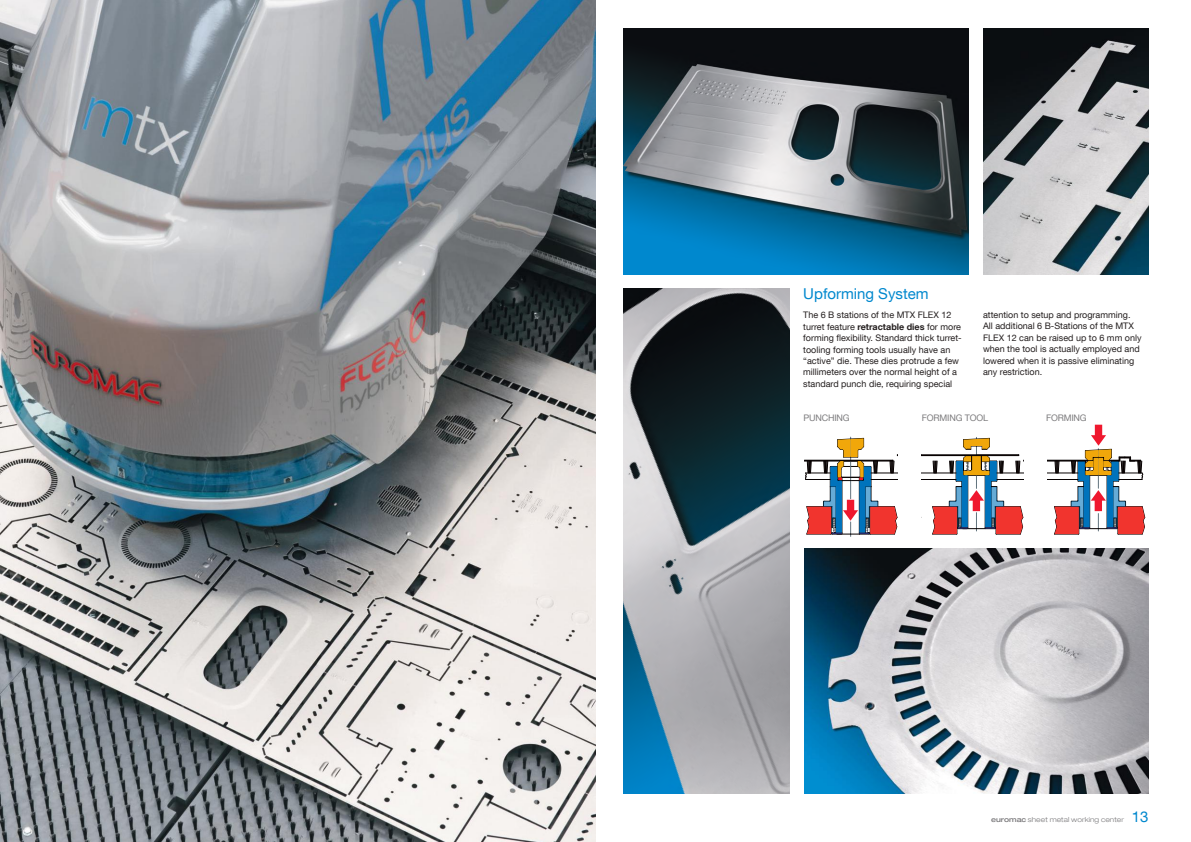
<style>
.page{position:relative;width:1191px;height:842px;background:#fff}
.page>*{position:absolute;margin:0;border:0;box-sizing:border-box;transform-origin:0 0}
.t1{font:15px "Helvetica Neue LT Com";color:#0088ce}
.t2{font:9px/11.4px "Helvetica Neue LT Com";color:#241f1f}
.t3{font:9px "Helvetica Neue LT Com";letter-spacing:-.02em;color:#7d7c7e}
.t4{font:300 expanded 7px "Helvetica Neue LT Com";color:#7d7c7e}
.s1{font-weight:700}
.s2{font-weight:500}
.s3{font-weight:400;font-stretch:normal;font-size:15px;color:#0088ce}
</style>
<div class="page">
<img style="left:0;top:0;width:595px;height:842px">
<img style="left:624px;top:28px;width:345px;height:246px">
<img style="left:983px;top:28px;width:165px;height:246px">
<svg style="left:804px;top:437px;width:94px;height:99px"></svg>
<hr style="left:922px;top:455px;width:54px;height:1px;background:#060000">
<hr style="left:922px;top:479px;width:34px;height:1px;background:#060000">
<hr style="left:922px;top:473px;width:34px;height:1px;background:#060000">
<svg style="left:932px;top:437px;width:92px;height:98px"></svg>
<svg style="left:1047px;top:425px;width:98px;height:110px"></svg>
<img style="left:804px;top:548px;width:344px;height:246px">
<img style="left:624px;top:288px;width:165px;height:506px">
<h1 class="t1" style="left:803px;top:284px;width:127px">Upforming System</h1>
<p class="t2" style="left:803px;top:309px;width:160px">The 6 B stations of the MTX FLEX 12 turret feature <span class="s1">retractable dies</span> for more forming flexibility. Standard thick turret&shy;tooling forming tools usually have an “active” die. These dies protrude a few millimeters over the normal height of a standard punch die, requiring special</p>
<p class="t3" style="left:803px;top:412px;width:48px">PUNCHING</p>
<p class="t3" style="left:922px;top:412px;width:68px">FORMING TOOL</p>
<p class="t3" style="left:1046px;top:412px;width:42px">FORMING</p>
<p class="t2" style="left:983px;top:309px;width:160px">attention to setup and programming.<br>All additional 6 B-Stations of the MTX FLEX 12 can be raised up to 6 mm only when the tool is actually employed and lowered when it is passive eliminating any restriction.</p>
<p class="t4" style="left:991px;top:815px;width:159px"><span class="s2">euromac</span> sheet metal working center <span class="s3">13</span></p>
</div>
